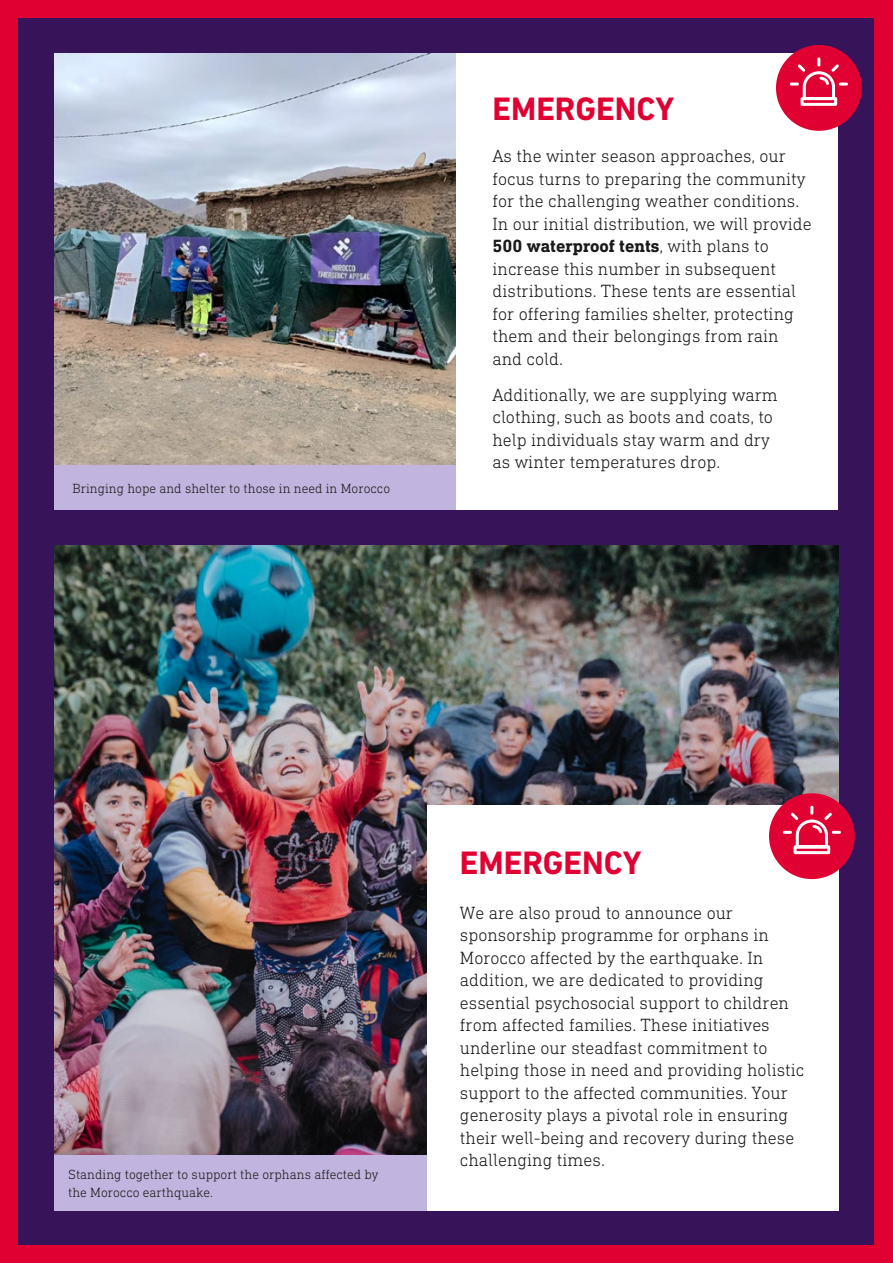
<style>
.page{position:relative;width:893px;height:1263px;background:#e10032}
.page>*{position:absolute;margin:0;border:0;box-sizing:border-box;transform-origin:0 0}
.Heading{font:700 33px "DIN Next LT Pro";color:#e10032}
.BodyCopy{font:300 18px/22.5px "DIN Next Slab Pro";color:#1a1a1a}
.Sub_Heading{font:300 13.5px/18px "DIN Next Slab Pro";color:#1a1a1a}
.s1{font-weight:700}
</style>
<div class="page">
<div style="left:19px;top:18px;width:855px;height:1227px;background:#37145a"></div>
<img style="left:54px;top:545px;width:785px;height:610px">
<img style="left:54px;top:53px;width:402px;height:412px">
<div style="left:427px;top:805px;width:412px;height:406px;background:#fff"></div>
<div style="left:456px;top:53px;width:382px;height:457px;background:#fff"></div>
<div style="left:769px;top:793px;width:86px;height:86px;background:#e10032;border-radius:50%"></div>
<svg style="left:781px;top:804px;width:61px;height:51px"></svg>
<div style="left:54px;top:1155px;width:373px;height:56px;background:#c1b4df"></div>
<div style="left:54px;top:465px;width:402px;height:45px;background:#c1b4df"></div>
<div style="left:776px;top:45px;width:86px;height:86px;background:#e10032;border-radius:50%"></div>
<svg style="left:788px;top:56px;width:61px;height:50px"></svg>
<p class="Sub_Heading" style="left:73px;top:479px;width:319px">Bringing hope and shelter to those in need in Morocco</p>
<p class="Heading" style="left:492px;top:90px;width:183px">EMERGENCY</p>
<p class="BodyCopy" style="left:492px;top:145px;width:321px">As the winter season approaches, our focus turns to preparing the community for the challenging weather conditions.<br>In our initial distribution, we will provide <span class="s1">500 waterproof tents</span>, with plans to increase this number in subsequent distributions. These tents are essential for offering families shelter, protecting them and their belongings from rain and cold.</p>
<p class="BodyCopy" style="left:492px;top:383px;width:287px">Additionally, we are supplying warm clothing, such as boots and coats, to help individuals stay warm and dry as winter temperatures drop.</p>
<p class="Sub_Heading" style="left:68px;top:1165px;width:312px">Standing together to support the orphans affected by the Morocco earthquake.</p>
<p class="Heading" style="left:460px;top:844px;width:183px">EMERGENCY</p>
<p class="BodyCopy" style="left:460px;top:901px;width:346px">We are also proud to announce our sponsorship programme for orphans in Morocco affected by the earthquake. In addition, we are dedicated to providing essential psychosocial support to children from affected families. These initiatives underline our steadfast commitment to helping those in need and providing holistic support to the affected communities. Your generosity plays a pivotal role in ensuring their well-being and recovery during these challenging times.</p>
</div>
